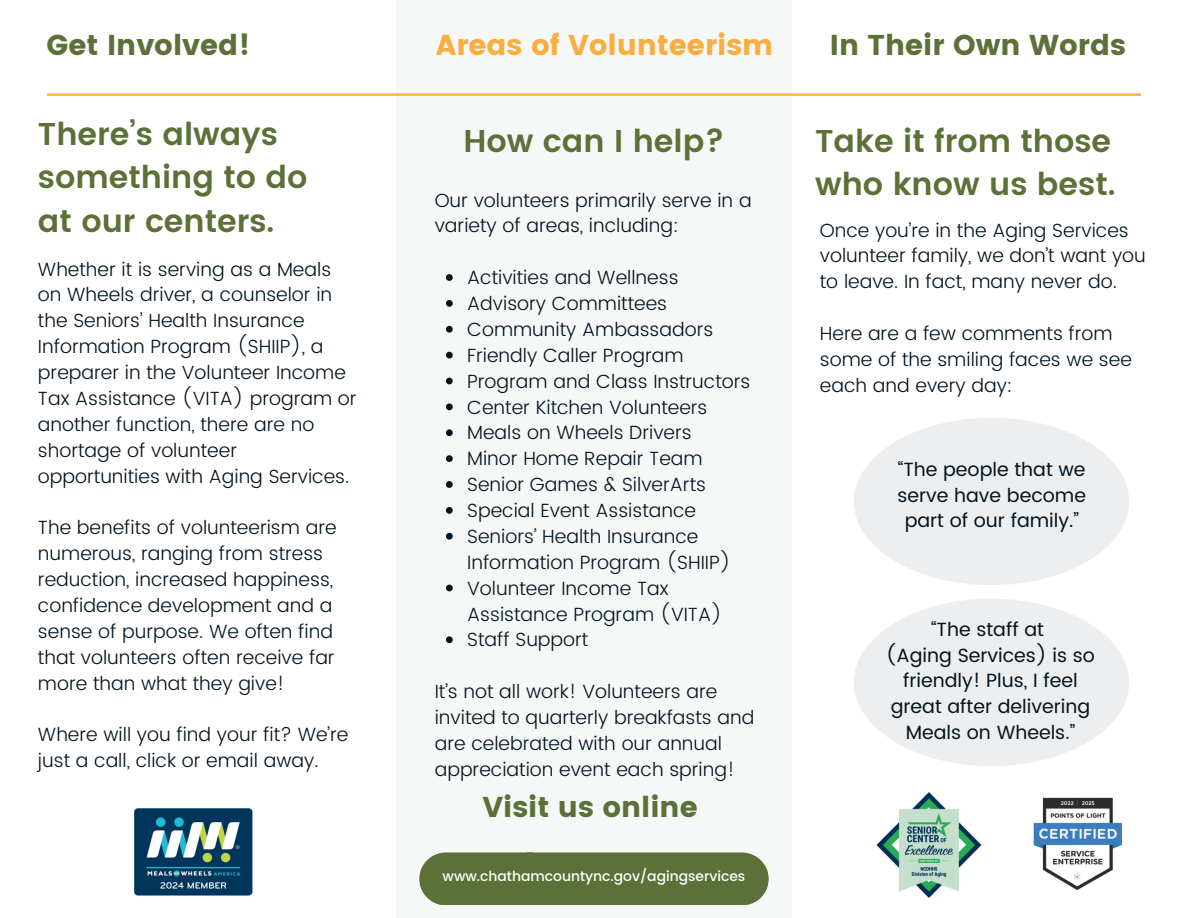
<style>
.page{position:relative;width:1188px;height:918px;background:#fff}
.page>*{position:absolute;margin:0;border:0;box-sizing:border-box;transform-origin:0 0}
.t1{font:600 31.5px/43.8px "Poppins";color:#5c7037}
.t2{font:28.65px "Poppins";color:#5c7037}
.t3{font:28.65px "Poppins";color:#fbae3d}
.t4{font:300 19.05px/25.8px "Poppins";color:#011320}
.t5{font:19.05px/25.8px "Poppins";color:#011320;text-align:center}
.t6{font:500 13.95px "Poppins";color:#fff}
</style>
<div class="page">
<div style="left:396px;top:0;width:396px;height:918px;background:#f6f7f7"></div>
<hr style="left:48px;top:93px;width:1092px;height:3px;background:#fbae3d">
<div style="left:419px;top:852px;width:350px;height:53px;background:#5c7037"></div>
<img style="left:134px;top:808px;width:119px;height:88px">
<img style="left:876px;top:792px;width:106px;height:106px">
<img style="left:1033px;top:797px;width:89px;height:94px">
<div style="left:854px;top:418px;width:275px;height:167px;background:#edeeef;border-radius:50%"></div>
<svg style="left:446px;top:274px;width:7px;height:7px"></svg>
<svg style="left:446px;top:300px;width:7px;height:7px"></svg>
<svg style="left:446px;top:326px;width:7px;height:7px"></svg>
<svg style="left:446px;top:352px;width:7px;height:6px"></svg>
<svg style="left:446px;top:378px;width:7px;height:6px"></svg>
<svg style="left:446px;top:403px;width:7px;height:7px"></svg>
<svg style="left:446px;top:429px;width:7px;height:7px"></svg>
<svg style="left:446px;top:455px;width:7px;height:7px"></svg>
<svg style="left:446px;top:481px;width:7px;height:7px"></svg>
<svg style="left:446px;top:507px;width:7px;height:7px"></svg>
<svg style="left:446px;top:533px;width:7px;height:7px"></svg>
<svg style="left:446px;top:585px;width:7px;height:6px"></svg>
<svg style="left:446px;top:636px;width:7px;height:7px"></svg>
<div style="left:854px;top:599px;width:275px;height:167px;background:#edeeef;border-radius:50%"></div>
<h2 class="t2" style="left:47px;top:28px;width:205px">Get Involved!</h2>
<h2 class="t3" style="left:436px;top:28px;width:339px">Areas of Volunteerism</h2>
<h1 class="t1" style="left:38px;top:113px;width:271px">There’s always something to do at our centers.</h1>
<p class="t4" style="left:38px;top:257px;width:320px">Whether it is serving as a Meals on Wheels driver, a counselor in the Seniors’ Health Insurance<br>Information Program (SHIIP), a preparer in the Volunteer Income<br>Tax Assistance (VITA) program or another function, there are no shortage of volunteer opportunities with Aging Services.</p>
<p class="t4" style="left:38px;top:515px;width:300px">The benefits of volunteerism are numerous, ranging from stress reduction, increased happiness, confidence development and a sense of purpose. We often find that volunteers often receive far more than what they give!</p>
<p class="t4" style="left:38px;top:722px;width:312px">Where will you find your fit? We’re just a call, click or email away.</p>
<h1 class="t1" style="left:463px;top:120px;width:263px">How can I help?</h1>
<p class="t4" style="left:435px;top:188px;width:318px">Our volunteers primarily serve in a variety of areas, including:</p>
<p class="t4" style="left:467px;top:265px;width:285px">Activities and Wellness<br>Advisory Committees<br>Community Ambassadors<br>Friendly Caller Program<br>Program and Class Instructors<br>Center Kitchen Volunteers<br>Meals on Wheels Drivers<br>Minor Home Repair Team<br>Senior Games &amp; SilverArts<br>Special Event Assistance<br>Seniors’ Health Insurance<br>Information Program (SHIIP)<br>Volunteer Income Tax<br>Assistance Program (VITA)<br>Staff Support</p>
<p class="t4" style="left:435px;top:679px;width:321px">It’s not all work! Volunteers are invited to quarterly breakfasts and are celebrated with our annual appreciation event each spring!</p>
<h2 class="t2" style="left:482px;top:790px;width:217px">Visit us online</h2>
<p class="t6" style="left:443px;top:866px;width:304px">www.chathamcountync.gov/agingservices</p>
<h2 class="t2" style="left:830px;top:28px;width:298px">In Their Own Words</h2>
<h1 class="t1" style="left:815px;top:120px;width:302px">Take it from those who know us best.</h1>
<p class="t4" style="left:820px;top:218px;width:328px">Once you’re in the Aging Services volunteer family, we don’t want you to leave. In fact, many never do.</p>
<p class="t4" style="left:820px;top:321px;width:314px">Here are a few comments from some of the smiling faces we see each and every day:</p>
<p class="t5" style="left:897px;top:457px;width:190px">“The people that we serve have become part of our family.”</p>
<p class="t5" style="left:886px;top:617px;width:211px">“The staff at<br>(Aging Services) is so friendly! Plus, I feel great after delivering<br>Meals on Wheels.”</p>
</div>
